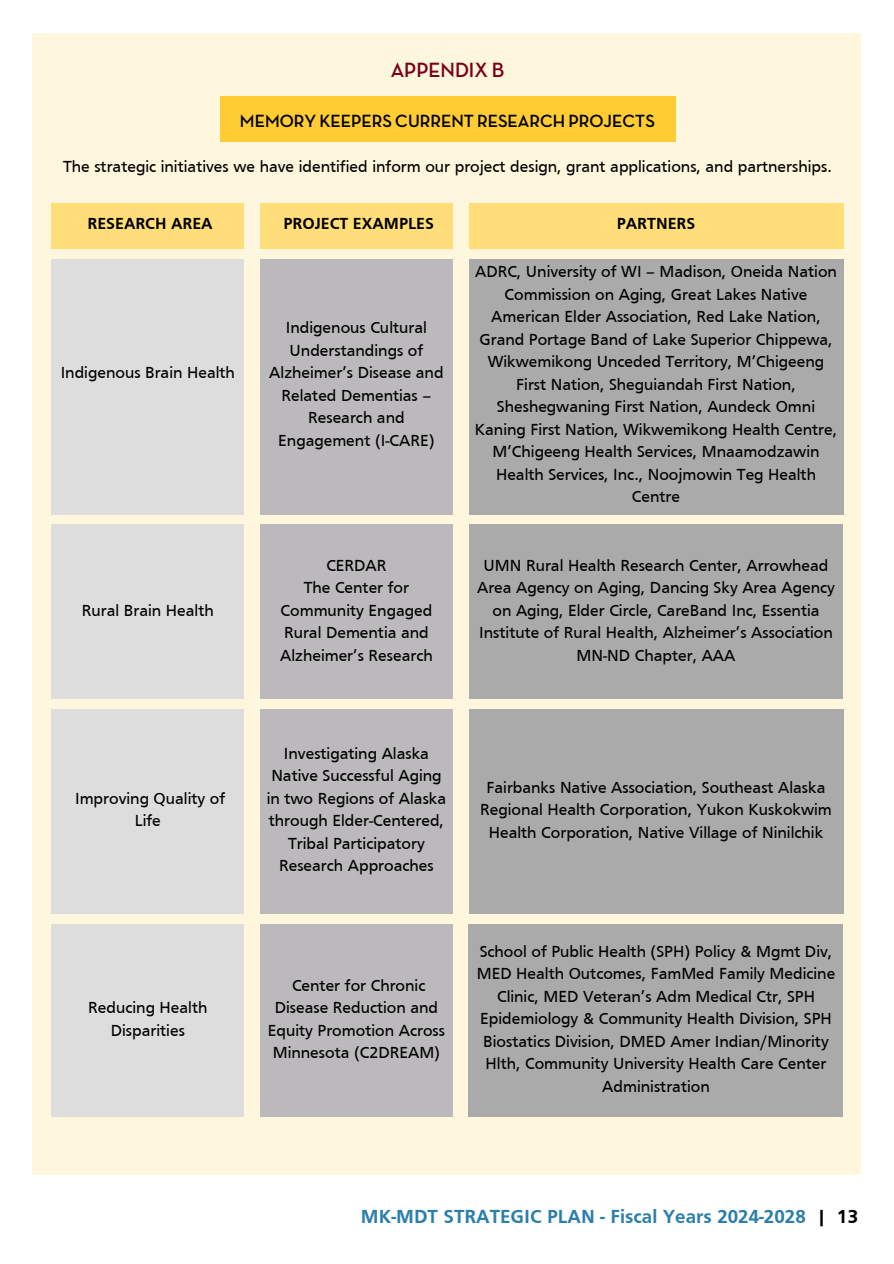
<style>
.page{position:relative;width:894px;height:1264px;background:#fff}
.page>*{position:absolute;margin:0;border:0;box-sizing:border-box;transform-origin:0 0}
.t1{font:700 21px "Neutraface Display";color:#7a0019}
.t2{font:700 19.5px "Frutiger";color:#2c7eab}
.t3{font:700 18px "Neutraface Display";color:#000}
.t4{font:16.5px/22.5px "Frutiger";color:#000;text-align:center}
.t5{font:700 16.5px "Frutiger";color:#000}
.s1{color:#000}
</style>
<div class="page">
<div style="left:32px;top:34px;width:828px;height:1140px;background:#fff6de"></div>
<div style="left:469px;top:203px;width:373px;height:46px;background:#ffde7a"></div>
<div style="left:52px;top:203px;width:192px;height:46px;background:#ffde7a"></div>
<div style="left:260px;top:203px;width:192px;height:46px;background:#ffde7a"></div>
<div style="left:52px;top:259px;width:192px;height:255px;background:#ddd"></div>
<div style="left:260px;top:259px;width:192px;height:255px;background:#bbb9bb"></div>
<div style="left:469px;top:259px;width:373px;height:255px;background:#abaaaa"></div>
<div style="left:52px;top:524px;width:192px;height:175px;background:#ddd"></div>
<div style="left:260px;top:524px;width:192px;height:175px;background:#bbb9bb"></div>
<div style="left:469px;top:524px;width:373px;height:175px;background:#abaaaa"></div>
<div style="left:52px;top:709px;width:192px;height:205px;background:#ddd"></div>
<div style="left:260px;top:709px;width:192px;height:205px;background:#bbb9bb"></div>
<div style="left:469px;top:709px;width:373px;height:205px;background:#abaaaa"></div>
<div style="left:52px;top:924px;width:192px;height:192px;background:#ddd"></div>
<div style="left:260px;top:924px;width:192px;height:192px;background:#bbb9bb"></div>
<div style="left:469px;top:924px;width:373px;height:192px;background:#abaaaa"></div>
<div style="left:220px;top:96px;width:455px;height:46px;background:#fc3"></div>
<p class="t1" style="left:390px;top:61px;width:115px">APPENDIX B</p>
<p class="t3" style="left:240px;top:113px;width:416px">MEMORY KEEPERS CURRENT RESEARCH PROJECTS</p>
<p class="t4" style="left:63px;top:156px;width:769px">The strategic initiatives we have identified inform our project design, grant applications, and partnerships.</p>
<h3 class="t5" style="left:87px;top:217px;width:127px">RESEARCH AREA</h3>
<p class="t5" style="left:283px;top:217px;width:152px">PROJECT EXAMPLES</p>
<h1 class="t5" style="left:616px;top:217px;width:80px">PARTNERS</h1>
<h3 class="t4" style="left:61px;top:363px;width:176px">Indigenous Brain Health</h3>
<p class="t4" style="left:82px;top:600px;width:133px">Rural Brain Health</p>
<p class="t4" style="left:75px;top:788px;width:152px">Improving Quality of<br>Life</p>
<p class="t4" style="left:88px;top:997px;width:121px">Reducing Health<br>Disparities</p>
<p class="t4" style="left:269px;top:318px;width:176px">Indigenous Cultural<br>Understandings of<br>Alzheimer’s Disease and<br>Related Dementias –<br>Research and<br>Engagement (I-CARE)</p>
<p class="t4" style="left:326px;top:555px;width:62px">CERDAR</p>
<h3 class="t4" style="left:280px;top:578px;width:154px">The Center for<br>Community Engaged<br>Rural Dementia and<br>Alzheimer’s Research</h3>
<p class="t4" style="left:474px;top:262px;width:364px">ADRC, University of WI – Madison, Oneida Nation Commission on Aging, Great Lakes Native American Elder Association, Red Lake Nation, Grand Portage Band of Lake Superior Chippewa, Wikwemikong Unceded Territory, M’Chigeeng First Nation, Sheguiandah First Nation, Sheshegwaning First Nation, Aundeck Omni Kaning First Nation, Wikwemikong Health Centre, M’Chigeeng Health Services, Mnaamodzawin Health Services, Inc., Noojmowin Teg Health Centre</p>
<p class="t4" style="left:477px;top:555px;width:359px">UMN Rural Health Research Center, Arrowhead Area Agency on Aging, Dancing Sky Area Agency on Aging, Elder Circle, CareBand Inc, Essentia Institute of Rural Health, Alzheimer’s Association MN-ND Chapter, AAA</p>
<p class="t4" style="left:266px;top:743px;width:181px">Investigating Alaska<br>Native Successful Aging in two Regions of Alaska through Elder-Centered,<br>Tribal Participatory<br>Research Approaches</p>
<h3 class="t4" style="left:268px;top:975px;width:179px">Center for Chronic<br>Disease Reduction and<br>Equity Promotion Across<br>Minnesota (C2DREAM)</h3>
<p class="t4" style="left:480px;top:777px;width:353px">Fairbanks Native Association, Southeast Alaska<br>Regional Health Corporation, Yukon Kuskokwim<br>Health Corporation, Native Village of Ninilchik</p>
<p class="t4" style="left:476px;top:941px;width:360px">School of Public Health (SPH) Policy &amp; Mgmt Div, MED Health Outcomes, FamMed Family Medicine Clinic, MED Veteran’s Adm Medical Ctr, SPH Epidemiology &amp; Community Health Division, SPH Biostatics Division, DMED Amer Indian/Minority Hlth, Community University Health Care Center Administration</p>
<h2 class="t2" style="left:361px;top:1208px;width:498px">MK-MDT STRATEGIC PLAN - Fiscal Years 2024-2028 <span class="s1">| 13</span></h2>
</div>
